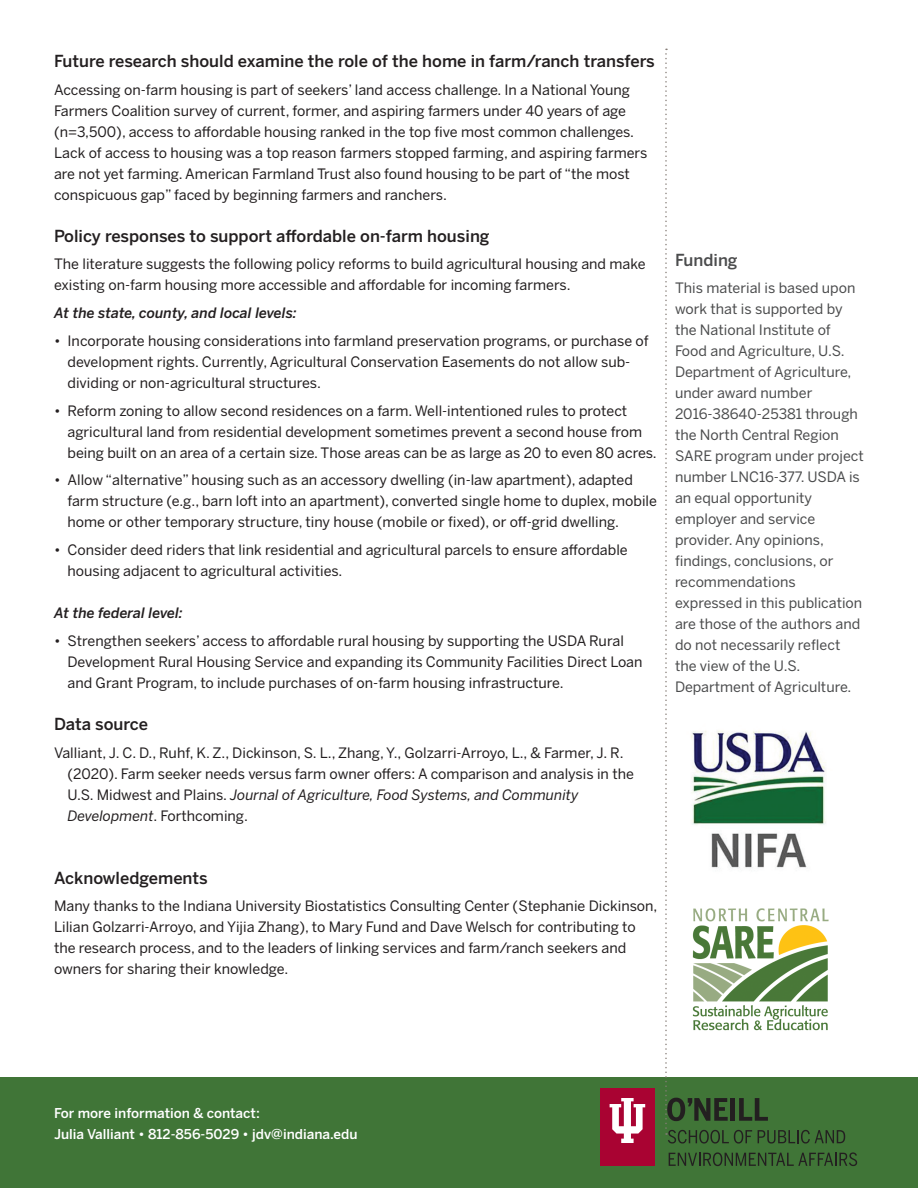
<style>
.page{position:relative;width:918px;height:1188px;background:#fff}
.page>*{position:absolute;margin:0;border:0;box-sizing:border-box;transform-origin:0 0}
.t1{font:500 16.5px "Benton Sans";color:#231f20}
.t2{font:500 16.5px "Benton Sans";color:#4b4c4d}
.t3{font:14.25px/21px "Benton Sans";color:#231f20}
.t4{font:14.25px/21px "Benton Sans";color:#4b4c4d}
.t5{font:italic 500 14.25px "Benton Sans";color:#231f20}
.t6{font:500 13.5px "Benton Sans";color:#fff}
.s1{font-style:italic}
</style>
<div class="page">
<div style="left:0;top:1078px;width:918px;height:110px;background:#407537"></div>
<div style="left:600px;top:1089px;width:55px;height:77px;background:#a90332"></div>
<svg style="left:610px;top:1098px;width:35px;height:45px"></svg>
<svg style="left:665px;top:49px;width:180px;height:1095px"></svg>
<svg style="left:669px;top:1152px;width:188px;height:14px"></svg>
<p class="t1" style="left:54px;top:51px;width:602px">Future research should examine the role of the home in farm/ranch transfers</p>
<p class="t3" style="left:54px;top:79px;width:595px">Accessing on-farm housing is part of seekers’ land access challenge. In a National Young Farmers Coalition survey of current, former, and aspiring farmers under 40 years of age (n=3,500), access to affordable housing ranked in the top five most common challenges.<br>Lack of access to housing was a top reason farmers stopped farming, and aspiring farmers are not yet farming. American Farmland Trust also found housing to be part of “the most conspicuous gap” faced by beginning farmers and ranchers.</p>
<p class="t1" style="left:54px;top:226px;width:437px">Policy responses to support affordable on-farm housing</p>
<p class="t3" style="left:54px;top:254px;width:593px">The literature suggests the following policy reforms to build agricultural housing and make existing on-farm housing more accessible and affordable for incoming farmers.</p>
<p class="t5" style="left:54px;top:304px;width:245px">At the state, county, and local levels:</p>
<p class="t3" style="left:68px;top:330px;width:583px;text-indent:-14px">• Incorporate housing considerations into farmland preservation programs, or purchase of development rights. Currently, Agricultural Conservation Easements do not allow sub&shy;dividing or non-agricultural structures.</p>
<p class="t3" style="left:68px;top:400px;width:591px;text-indent:-14px">• Reform zoning to allow second residences on a farm. Well-intentioned rules to protect agricultural land from residential development sometimes prevent a second house from being built on an area of a certain size. Those areas can be as large as 20 to even 80 acres.</p>
<p class="t3" style="left:68px;top:470px;width:591px;text-indent:-14px">• Allow “alternative” housing such as an accessory dwelling (in-law apartment), adapted farm structure (e.g., barn loft into an apartment), converted single home to duplex, mobile home or other temporary structure, tiny house (mobile or fixed), or off-grid dwelling.</p>
<p class="t3" style="left:68px;top:540px;width:562px;text-indent:-14px">• Consider deed riders that link residential and agricultural parcels to ensure affordable housing adjacent to agricultural activities.</p>
<p class="t5" style="left:54px;top:604px;width:130px">At the federal level:</p>
<p class="t3" style="left:68px;top:630px;width:577px;text-indent:-14px">• Strengthen seekers’ access to affordable rural housing by supporting the USDA Rural<br>Development Rural Housing Service and expanding its Community Facilities Direct Loan and Grant Program, to include purchases of on-farm housing infrastructure.</p>
<p class="t1" style="left:54px;top:714px;width:96px">Data source</p>
<p class="t3" style="left:68px;top:742px;width:568px;text-indent:-14px">Valliant, J. C. D., Ruhf, K. Z., Dickinson, S. L., Zhang, Y., Golzarri-Arroyo, L., &amp; Farmer, J. R. (2020). Farm seeker needs versus farm owner offers: A comparison and analysis in the U.S. Midwest and Plains. <span class="s1">Journal of Agriculture, Food Systems, and Community Development</span>. Forthcoming.</p>
<p class="t2" style="left:675px;top:250px;width:64px">Funding</p>
<p class="t4" style="left:675px;top:278px;width:190px">This material is based upon work that is supported by the National Institute of<br>Food and Agriculture, U.S.<br>Department of Agriculture, under award number<br>2016-38640-25381 through the North Central Region<br>SARE program under project number LNC16-377. USDA is an equal opportunity employer and service provider. Any opinions, findings, conclusions, or recommendations expressed in this publication are those of the authors and do not necessarily reflect the view of the U.S.<br>Department of Agriculture.</p>
<p class="t1" style="left:54px;top:868px;width:155px">Acknowledgements</p>
<p class="t3" style="left:54px;top:896px;width:605px">Many thanks to the Indiana University Biostatistics Consulting Center (Stephanie Dickinson, Lilian Golzarri-Arroyo, and Yijia Zhang), to Mary Fund and Dave Welsch for contributing to the research process, and to the leaders of linking services and farm/ranch seekers and owners for sharing their knowledge.</p>
<p class="t6" style="left:54px;top:1104px;width:207px">For more information &amp; contact:</p>
<p class="t6" style="left:54px;top:1125px;width:305px">Julia Valliant • 812-856-5029 • jdv@indiana.edu</p>
</div>
